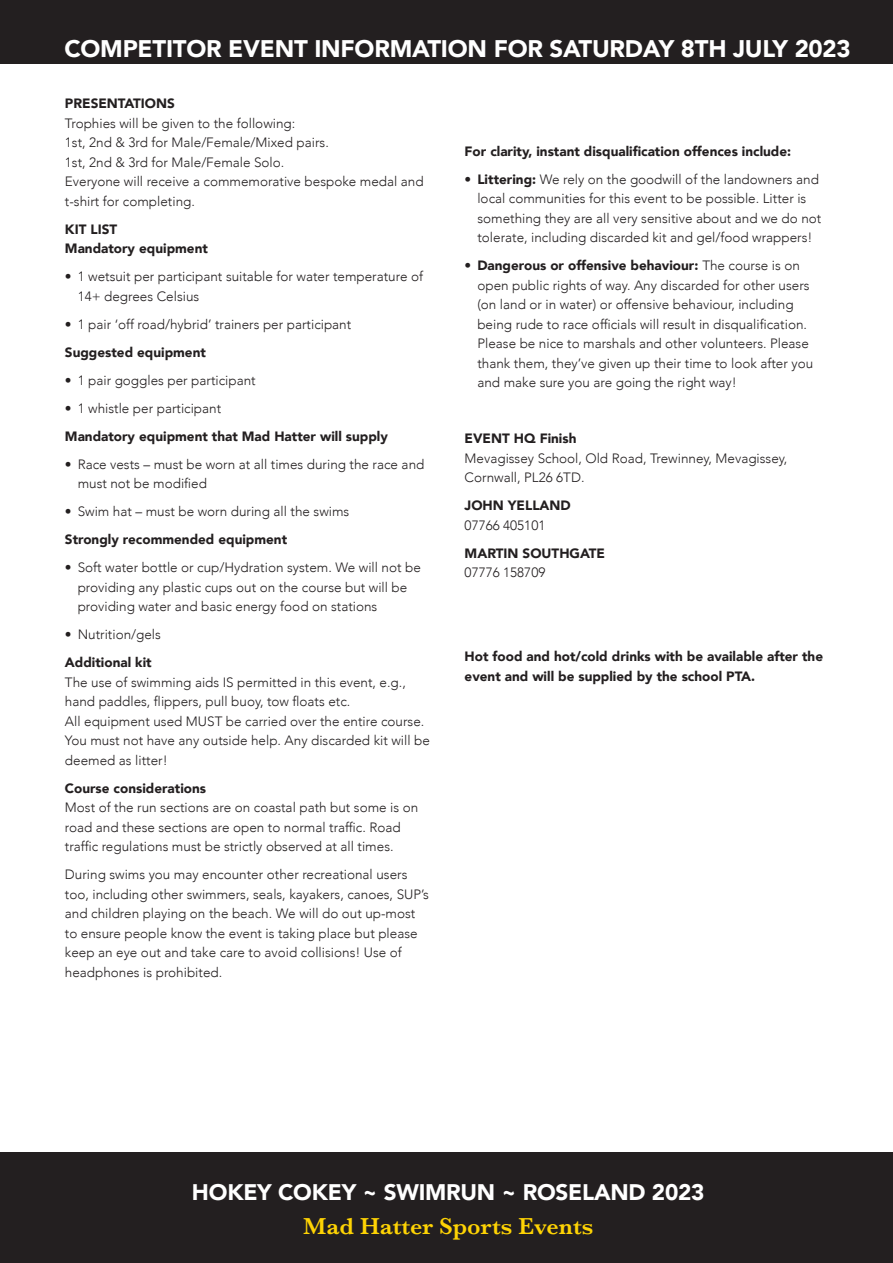
<style>
.page{position:relative;width:893px;height:1263px;background:#fff}
.page>*{position:absolute;margin:0;border:0;box-sizing:border-box;transform-origin:0 0}
.t1{font:900 24px "Avenir";letter-spacing:-.01em;color:#fff}
.t2{font:600 24px "Baskerville";color:#fed304}
.t3{font:900 22.5px "Avenir";letter-spacing:-.01em;color:#fff}
.BLUE_CAPS_HEADER{font:300 13.5px/19.5px "Avenir";color:#231f20}
.BLUE_CAPS_HEADER-2{font:900 13.5px/19.5px "Avenir";color:#231f20}
.s1{font-weight:900}
.s2{font-weight:300}
</style>
<div class="page">
<div style="left:1px;top:0;width:892px;height:64px;background:#231f20"></div>
<div style="left:0;top:1152px;width:893px;height:111px;background:#231f20"></div>
<p class="t1" style="left:64px;top:28px;width:788px">COMPETITOR EVENT INFORMATION FOR SATURDAY 8TH JULY 2023</p>
<p class="BLUE_CAPS_HEADER" style="left:65px;top:94px;width:360px"><span class="s1">PRESENTATIONS<br></span>Trophies will be given to the following:<br>1st, 2nd &amp; 3rd for Male/Female/Mixed pairs.<br>1st, 2nd &amp; 3rd for Male/Female Solo.<br>Everyone will receive a commemorative bespoke medal and t-shirt for completing.</p>
<p class="BLUE_CAPS_HEADER-2" style="left:65px;top:219px;width:144px">KIT LIST<br>Mandatory equipment</p>
<p class="BLUE_CAPS_HEADER" style="left:78px;top:267px;width:347px;text-indent:-13px">• 1 wetsuit per participant suitable for water temperature of<br>14+ degrees Celsius</p>
<p class="BLUE_CAPS_HEADER" style="left:65px;top:314px;width:288px">• 1 pair ‘off road/hybrid’ trainers per participant</p>
<p class="BLUE_CAPS_HEADER-2" style="left:65px;top:342px;width:143px">Suggested equipment</p>
<p class="BLUE_CAPS_HEADER" style="left:65px;top:370px;width:192px">• 1 pair goggles per participant</p>
<p class="BLUE_CAPS_HEADER" style="left:65px;top:398px;width:158px">• 1 whistle per participant</p>
<p class="BLUE_CAPS_HEADER-2" style="left:65px;top:426px;width:324px">Mandatory equipment that Mad Hatter will supply</p>
<p class="BLUE_CAPS_HEADER" style="left:78px;top:454px;width:348px;text-indent:-13px">• Race vests – must be worn at all times during the race and must not be modified</p>
<p class="BLUE_CAPS_HEADER" style="left:65px;top:502px;width:286px">• Swim hat – must be worn during all the swims</p>
<p class="BLUE_CAPS_HEADER-2" style="left:65px;top:529px;width:224px">Strongly recommended equipment</p>
<p class="BLUE_CAPS_HEADER" style="left:78px;top:558px;width:345px;text-indent:-13px">• Soft water bottle or cup/Hydration system. We will not be providing any plastic cups out on the course but will be providing water and basic energy food on stations</p>
<p class="BLUE_CAPS_HEADER" style="left:65px;top:625px;width:98px">• Nutrition/gels</p>
<p class="BLUE_CAPS_HEADER" style="left:65px;top:653px;width:366px"><span class="s1">Additional kit<br></span>The use of swimming aids IS permitted in this event, e.g., hand paddles, flippers, pull buoy, tow floats etc.<br>All equipment used MUST be carried over the entire course.<br>You must not have any outside help. Any discarded kit will be deemed as litter!</p>
<p class="BLUE_CAPS_HEADER" style="left:65px;top:778px;width:355px"><span class="s1">Course considerations<br></span>Most of the run sections are on coastal path but some is on road and these sections are open to normal traffic. Road traffic regulations must be strictly observed at all times.</p>
<p class="BLUE_CAPS_HEADER" style="left:65px;top:865px;width:365px">During swims you may encounter other recreational users too, including other swimmers, seals, kayakers, canoes, SUP’s and children playing on the beach. We will do out up-most to ensure people know the event is taking place but please keep an eye out and take care to avoid collisions! Use of headphones is prohibited.</p>
<p class="BLUE_CAPS_HEADER-2" style="left:465px;top:141px;width:328px">For clarity, instant disqualification offences include:</p>
<p class="BLUE_CAPS_HEADER" style="left:477px;top:169px;width:346px;text-indent:-13px">• <span class="s1">Littering:</span> We rely on the goodwill of the landowners and local communities for this event to be possible. Litter is something they are all very sensitive about and we do not tolerate, including discarded kit and gel/food wrappers!</p>
<p class="BLUE_CAPS_HEADER" style="left:477px;top:256px;width:337px;text-indent:-13px">• <span class="s1">Dangerous or offensive behaviour:</span> The course is on open public rights of way. Any discarded for other users (on land or in water) or offensive behaviour, including being rude to race officials will result in disqualification.<br>Please be nice to marshals and other volunteers. Please thank them, they’ve given up their time to look after you and make sure you are going the right way!</p>
<p class="BLUE_CAPS_HEADER" style="left:465px;top:429px;width:324px"><span class="s1">EVENT HQ Finish<br></span>Mevagissey School, Old Road, Trewinney, Mevagissey,<br>Cornwall, PL26 6TD.</p>
<p class="BLUE_CAPS_HEADER-2" style="left:465px;top:495px;width:108px">JOHN YELLAND<br><span class="s2">07766 405101</span></p>
<p class="BLUE_CAPS_HEADER-2" style="left:465px;top:543px;width:142px">MARTIN SOUTHGATE<br><span class="s2">07776 158709</span></p>
<p class="BLUE_CAPS_HEADER-2" style="left:465px;top:646px;width:360px">Hot food and hot/cold drinks with be available after the event and will be supplied by the school PTA.</p>
<p class="t3" style="left:192px;top:1173px;width:514px">HOKEY COKEY ~ SWIMRUN ~ ROSELAND 2023</p>
<p class="t2" style="left:303px;top:1210px;width:292px">Mad Hatter Sports Events</p>
</div>
